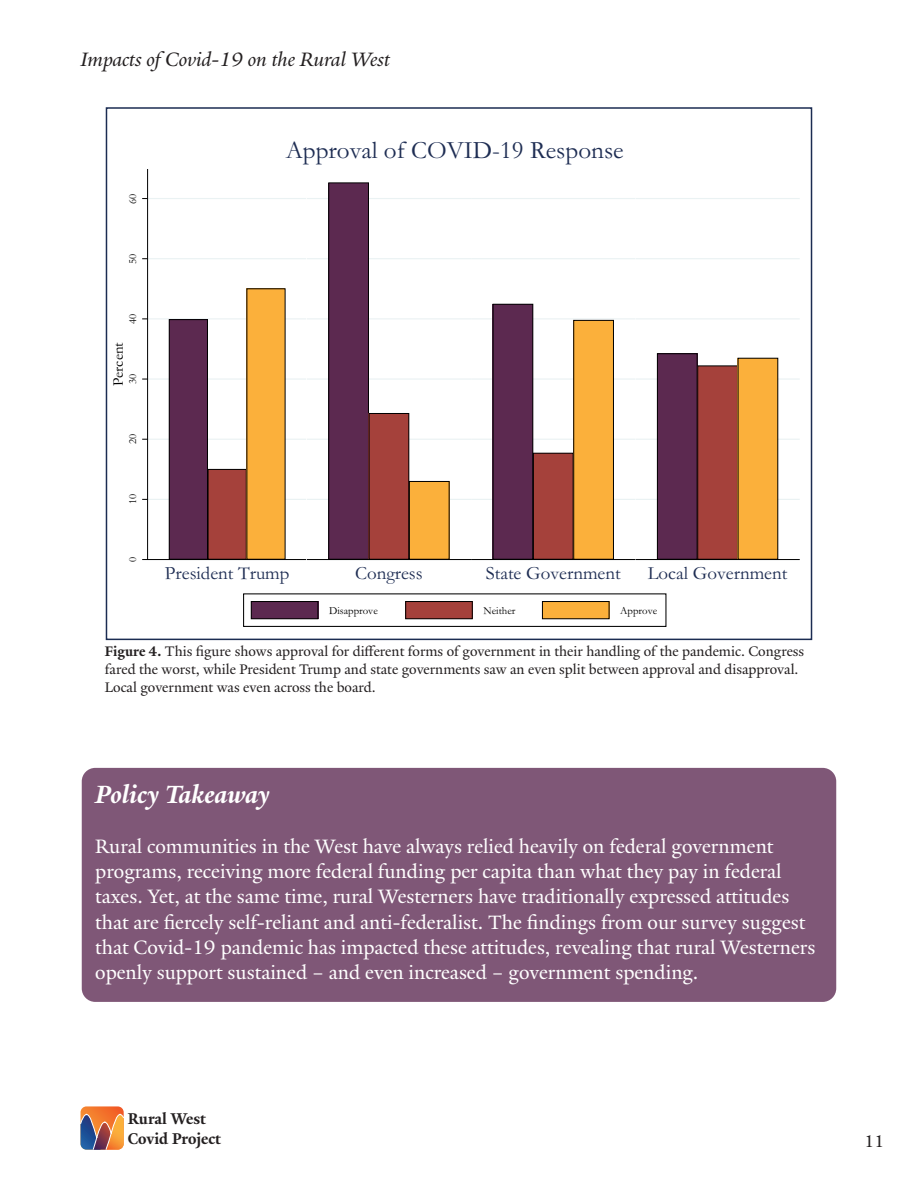
<style>
.page{position:relative;width:918px;height:1188px;background:#fff}
.page>*{position:absolute;margin:0;border:0;box-sizing:border-box;transform-origin:0 0}
.t1{font:italic 700 27px "Yale New";color:#fff}
.t2{font:25.2px "Garamond 0";color:#1e2d53}
.t3{font:21px/25.2px "Yale New";color:#fff}
.t4{font:italic 21px "Yale New";color:#231f20}
.t5{font:18.9px "Garamond 0";color:#1e2d53}
.t6{font:18px "Yale New";color:#231f20}
.t7{font:700 16.8px/20.2px "Yale New";color:#231f20}
.t8{font:15px/18px "Yale New";color:#231f20}
.t9{font:14.85px "Garamond 0";color:#000}
.t10{font:10.8px "Garamond 0";color:#000}
.s1{font-weight:700}
</style>
<div class="page">
<svg style="left:80px;top:1106px;width:44px;height:44px;background:#b87a5d"></svg>
<hr style="left:148px;top:499px;width:159px;height:1px;background:#eaf2f3">
<hr style="left:148px;top:439px;width:159px;height:1px;background:#eaf2f3">
<hr style="left:148px;top:378px;width:159px;height:2px;background:#eaf2f3">
<hr style="left:148px;top:318px;width:159px;height:1px;background:#eaf2f3">
<hr style="left:148px;top:258px;width:159px;height:1px;background:#eaf2f3">
<hr style="left:148px;top:198px;width:159px;height:1px;background:#eaf2f3">
<div style="left:169px;top:319px;width:39px;height:241px;background:#5c2950"></div>
<div style="left:169px;top:319px;width:39px;height:241px;border:1px solid #000"></div>
<div style="left:208px;top:469px;width:39px;height:91px;background:#a5413b"></div>
<div style="left:247px;top:288px;width:38px;height:272px;background:#fbb03b"></div>
<hr style="left:147px;top:169px;width:1px;height:391px;background:#000">
<hr style="left:148px;top:559px;width:159px;height:1px;background:#000">
<hr style="left:307px;top:499px;width:164px;height:1px;background:#eaf2f3">
<hr style="left:307px;top:439px;width:164px;height:1px;background:#eaf2f3">
<hr style="left:307px;top:378px;width:164px;height:2px;background:#eaf2f3">
<hr style="left:307px;top:318px;width:164px;height:1px;background:#eaf2f3">
<hr style="left:307px;top:258px;width:164px;height:1px;background:#eaf2f3">
<hr style="left:307px;top:198px;width:164px;height:1px;background:#eaf2f3">
<div style="left:328px;top:183px;width:41px;height:377px;background:#5c2950"></div>
<div style="left:328px;top:183px;width:41px;height:377px;border:1px solid #000"></div>
<div style="left:369px;top:413px;width:40px;height:147px;background:#a5413b"></div>
<div style="left:369px;top:413px;width:40px;height:147px;border:1px solid #000"></div>
<div style="left:409px;top:481px;width:40px;height:79px;background:#fbb03b"></div>
<div style="left:409px;top:481px;width:40px;height:79px;border:1px solid #000"></div>
<hr style="left:307px;top:559px;width:164px;height:1px;background:#000">
<hr style="left:471px;top:499px;width:164px;height:1px;background:#eaf2f3">
<hr style="left:471px;top:439px;width:164px;height:1px;background:#eaf2f3">
<hr style="left:471px;top:378px;width:164px;height:2px;background:#eaf2f3">
<hr style="left:471px;top:318px;width:164px;height:1px;background:#eaf2f3">
<hr style="left:471px;top:258px;width:164px;height:1px;background:#eaf2f3">
<hr style="left:471px;top:198px;width:164px;height:1px;background:#eaf2f3">
<div style="left:493px;top:304px;width:40px;height:256px;background:#5c2950"></div>
<div style="left:493px;top:304px;width:40px;height:256px;border:1px solid #000"></div>
<div style="left:533px;top:453px;width:40px;height:107px;background:#a5413b"></div>
<div style="left:533px;top:453px;width:40px;height:107px;border:1px solid #000"></div>
<div style="left:573px;top:320px;width:41px;height:240px;background:#fbb03b"></div>
<div style="left:573px;top:320px;width:41px;height:240px;border:1px solid #000"></div>
<hr style="left:471px;top:559px;width:164px;height:1px;background:#000">
<hr style="left:635px;top:499px;width:165px;height:1px;background:#eaf2f3">
<hr style="left:635px;top:439px;width:165px;height:1px;background:#eaf2f3">
<hr style="left:635px;top:378px;width:165px;height:2px;background:#eaf2f3">
<hr style="left:635px;top:318px;width:165px;height:1px;background:#eaf2f3">
<hr style="left:635px;top:258px;width:165px;height:1px;background:#eaf2f3">
<hr style="left:635px;top:198px;width:165px;height:1px;background:#eaf2f3">
<div style="left:657px;top:353px;width:40px;height:207px;background:#5c2950"></div>
<div style="left:657px;top:353px;width:40px;height:207px;border:1px solid #000"></div>
<div style="left:697px;top:366px;width:41px;height:194px;background:#a5413b"></div>
<div style="left:697px;top:366px;width:41px;height:194px;border:1px solid #000"></div>
<div style="left:738px;top:358px;width:40px;height:202px;background:#fbb03b"></div>
<hr style="left:635px;top:559px;width:165px;height:1px;background:#000">
<div style="left:243px;top:593px;width:423px;height:34px;border:1px solid #000"></div>
<div style="left:251px;top:601px;width:67px;height:18px;background:#5c2950"></div>
<div style="left:251px;top:601px;width:67px;height:18px;border:1px solid #000"></div>
<div style="left:405px;top:601px;width:68px;height:18px;background:#a5413b"></div>
<div style="left:405px;top:601px;width:68px;height:18px;border:1px solid #000"></div>
<div style="left:542px;top:601px;width:67px;height:18px;background:#fbb03b"></div>
<div style="left:542px;top:601px;width:67px;height:18px;border:1px solid #000"></div>
<div style="left:82px;top:768px;width:754px;height:234px;background:#7f5777;border-radius:14px"></div>
<p class="t4" style="left:80px;top:47px;width:311px">Impacts of Covid-19 on the Rural West</p>
<p class="t10" style="left:127px;top:204px;width:12px;rotate:-90deg">60</p>
<p class="t10" style="left:127px;top:264px;width:12px;rotate:-90deg">50</p>
<p class="t10" style="left:127px;top:324px;width:12px;rotate:-90deg">40</p>
<p class="t9" style="left:110px;top:386px;width:45px;rotate:-90deg">Percent</p>
<p class="t10" style="left:127px;top:384px;width:12px;rotate:-90deg">30</p>
<p class="t10" style="left:127px;top:444px;width:12px;rotate:-90deg">20</p>
<p class="t10" style="left:127px;top:504px;width:12px;rotate:-90deg">10</p>
<p class="t10" style="left:127px;top:562px;width:7px;rotate:-90deg">0</p>
<p class="t2" style="left:286px;top:137px;width:339px">Approval of COVID-19 Response</p>
<p class="t5" style="left:165px;top:563px;width:126px">President Trump</p>
<p class="t5" style="left:355px;top:563px;width:69px">Congress</p>
<p class="t5" style="left:486px;top:563px;width:136px">State Government</p>
<p class="t5" style="left:648px;top:563px;width:141px">Local Government</p>
<p class="t10" style="left:329px;top:605px;width:50px">Disapprove</p>
<p class="t10" style="left:483px;top:605px;width:34px">Neither</p>
<p class="t10" style="left:620px;top:605px;width:39px">Approve</p>
<p class="t8" style="left:105px;top:642px;width:701px"><span class="s1">Figure 4.</span> This figure shows approval for different forms of government in their handling of the pandemic. Congress fared the worst, while President Trump and state governments saw an even split between approval and disapproval.<br>Local government was even across the board.</p>
<p class="t1" style="left:95px;top:778px;width:176px">Policy Takeaway</p>
<p class="t3" style="left:95px;top:834px;width:722px">Rural communities in the West have always relied heavily on federal government programs, receiving more federal funding per capita than what they pay in federal taxes. Yet, at the same time, rural Westerners have traditionally expressed attitudes that are fiercely self-reliant and anti-federalist. The findings from our survey suggest that Covid-19 pandemic has impacted these attitudes, revealing that rural Westerners openly support sustained – and even increased – government spending.</p>
<p class="t7" style="left:128px;top:1109px;width:94px">Rural West<br>Covid Project</p>
<p class="t6" style="left:864px;top:1131px;width:22px">11</p>
</div>
